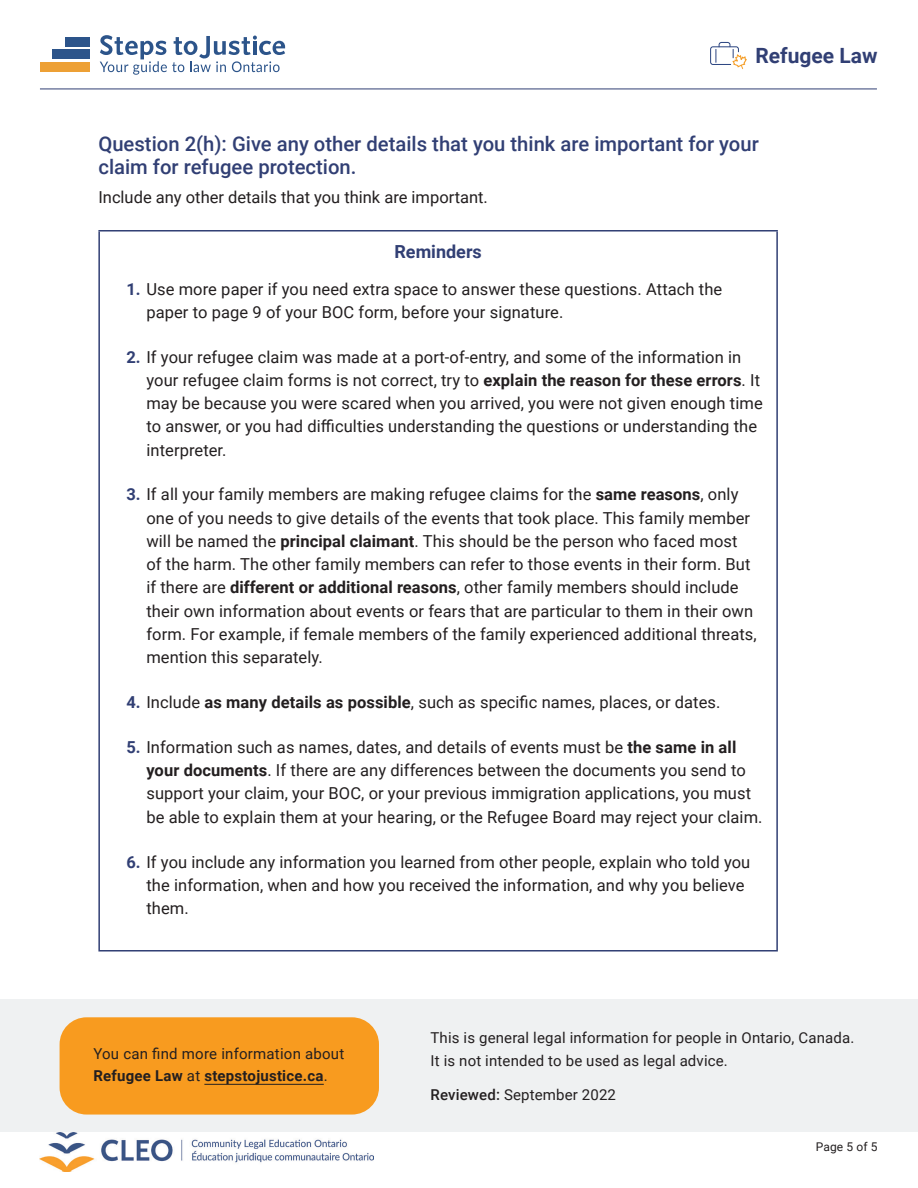
<style>
.page{position:relative;width:918px;height:1188px;background:#fff}
.page>*{position:absolute;margin:0;border:0;box-sizing:border-box;transform-origin:0 0}
.t1{font:700 21px "Roboto";color:#313f74}
.t2{font:500 20.25px/22.5px "Roboto";color:#313f74}
.t3{font:700 18px "Roboto";color:#313f74}
.t4{font:16.5px/23.2px "Roboto";letter-spacing:.005em;color:#231f20}
.t5{font:15px/22.5px "Roboto";letter-spacing:.01em;color:#231f20}
.t6{font:12px "Roboto";letter-spacing:.01em;color:#231f20}
.s1{font-weight:700;color:#313f74}
.s2{font-weight:700}
.s3{font-weight:500}
</style>
<div class="page">
<div style="left:53px;top:50px;width:37px;height:9px;background:#2c548a"></div>
<div style="left:40px;top:62px;width:50px;height:10px;background:#eda035"></div>
<div style="left:65px;top:37px;width:25px;height:9px;background:#2c548a"></div>
<svg style="left:100px;top:35px;width:185px;height:40px"></svg>
<hr style="left:40px;top:89px;width:837px;height:1px;background:#313f74">
<svg style="left:710px;top:42px;width:37px;height:27px"></svg>
<div style="left:0;top:999px;width:918px;height:132px;background:#eff1f2"></div>
<div style="left:60px;top:1017px;width:319px;height:98px;background:#f89b1f;border-radius:27px"></div>
<hr style="left:204px;top:1084px;width:120px;height:1px;background:#231f20">
<img style="left:40px;top:1133px;width:333px;height:38px">
<hr style="left:776px;top:232px;width:2px;height:718px;background:#313f74">
<hr style="left:98px;top:230px;width:680px;height:2px;background:#313f74">
<hr style="left:98px;top:232px;width:2px;height:718px;background:#313f74">
<hr style="left:98px;top:950px;width:680px;height:2px;background:#313f74">
<p class="t1" style="left:755px;top:40px;width:124px">Refugee Law</p>
<p class="t2" style="left:98px;top:132px;width:662px">Question 2(h): Give any other details that you think are important for your claim for refugee protection.</p>
<p class="t4" style="left:98px;top:185px;width:391px">Include any other details that you think are important.</p>
<p class="t3" style="left:394px;top:239px;width:89px">Reminders</p>
<p class="t4" style="left:146px;top:276px;width:577px;text-indent:-20px"><span class="s1">1.</span> Use more paper if you need extra space to answer these questions. Attach the paper to page 9 of your BOC form, before your signature.</p>
<p class="t4" style="left:146px;top:345px;width:618px;text-indent:-20px"><span class="s1">2.</span> If your refugee claim was made at a port-of-entry, and some of the information in your refugee claim forms is not correct, try to <span class="s2">explain the reason for these errors</span>. It may be because you were scared when you arrived, you were not given enough time to answer, or you had difficulties understanding the questions or understanding the interpreter.</p>
<p class="t4" style="left:146px;top:482px;width:612px;text-indent:-20px"><span class="s1">3.</span> If all your family members are making refugee claims for the <span class="s2">same reasons</span>, only one of you needs to give details of the events that took place. This family member will be named the <span class="s2">principal claimant</span>. This should be the person who faced most of the harm. The other family members can refer to those events in their form. But if there are <span class="s2">different or additional reasons</span>, other family members should include their own information about events or fears that are particular to them in their own form. For example, if female members of the family experienced additional threats, mention this separately.</p>
<p class="t4" style="left:126px;top:690px;width:596px"><span class="s1">4.</span> Include <span class="s2">as many details as possible</span>, such as specific names, places, or dates.</p>
<p class="t4" style="left:146px;top:735px;width:618px;text-indent:-20px"><span class="s1">5.</span> Information such as names, dates, and details of events must be <span class="s2">the same in all your documents</span>. If there are any differences between the documents you send to support your claim, your BOC, or your previous immigration applications, you must be able to explain them at your hearing, or the Refugee Board may reject your claim.</p>
<p class="t4" style="left:146px;top:849px;width:605px;text-indent:-20px"><span class="s1">6.</span> If you include any information you learned from other people, explain who told you the information, when and how you received the information, and why you believe them.</p>
<p class="t5" style="left:93px;top:1042px;width:253px">You can find more information about<br><span class="s2">Refugee Law</span> at <span class="s2">stepstojustice.ca</span>.</p>
<p class="t5" style="left:431px;top:1026px;width:425px">This is general legal information for people in Ontario, Canada.<br>It is not intended to be used as legal advice.</p>
<p class="t5" style="left:431px;top:1083px;width:187px"><span class="s3">Reviewed:</span> September 2022</p>
<p class="t6" style="left:816px;top:1138px;width:63px">Page 5 of 5</p>
</div>
